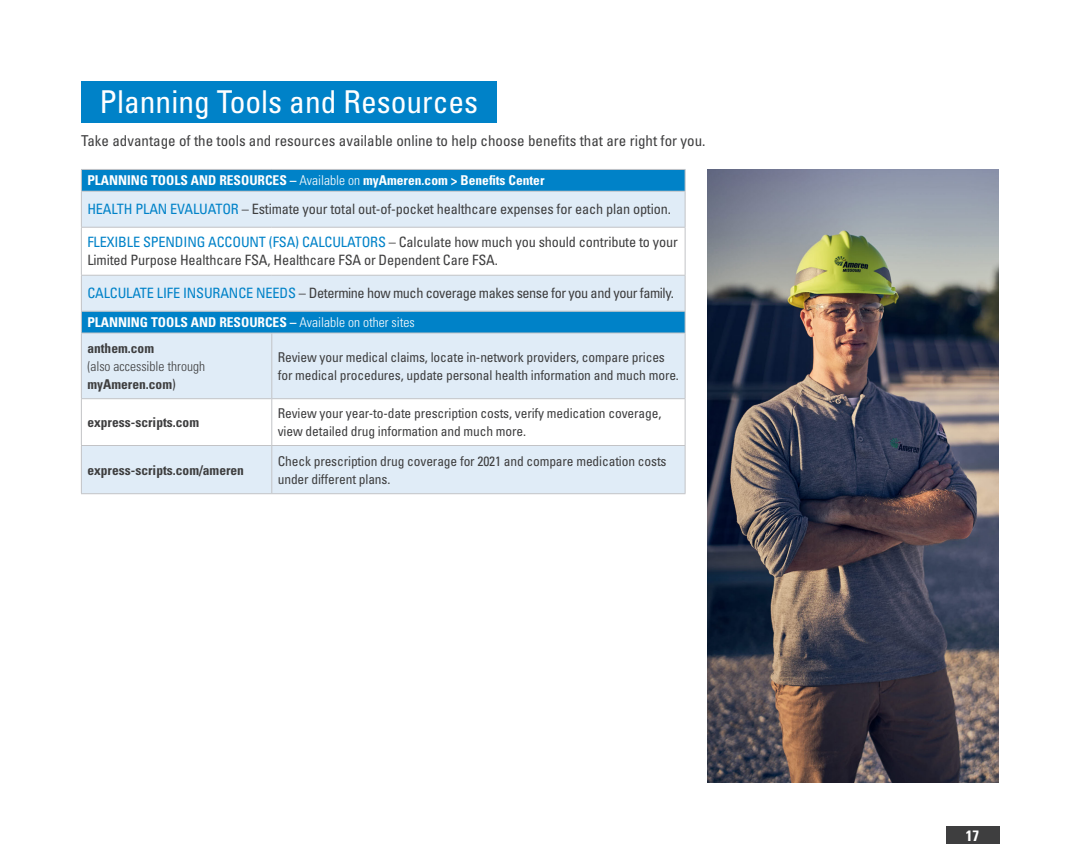
<style>
.page{position:relative;width:1080px;height:864px;background:#fff}
.page>*{position:absolute;margin:0;border:0;box-sizing:border-box;transform-origin:0 0}
.NEW_Subtitle_-_green{font:condensed 31.5px "Univers LT Std";color:#fff}
.New_Body_10_14{font:condensed 15px "Univers LT Std";color:#3e3e3f}
.t1{font:700 condensed 15px "Univers LT Std";color:#fff}
.Chart_body{font:condensed 14.25px/18px "Univers LT Std";letter-spacing:-.01em;color:#3e3e3f}
.Chart_body-2{font:condensed 14.25px "Univers LT Std";letter-spacing:-.03em;color:#3e3e3f}
.Chart_body-3{font:condensed 13.5px/18px "Univers LT Std";letter-spacing:-.01em;color:#3e3e3f}
.t2{font:700 condensed 13.5px "Univers LT Std";color:#fff}
.t3{font:700 condensed 13.5px/18px "Univers LT Std";color:#3e3e3f}
.s1{font-weight:300}
.s2{color:#0082c8}
.s3{font-weight:400}
</style>
<div class="page">
<div style="left:946px;top:826px;width:54px;height:18px;background:#3e3e3f"></div>
<div style="left:82px;top:170px;width:603px;height:21px;background:#0082c8"></div>
<svg style="left:82px;top:192px;width:603px;height:301px;fill:#e0ecf7"></svg>
<hr style="left:81px;top:169px;width:191px;height:1px;background:#c2c3c6">
<svg style="left:81px;top:170px;width:1px;height:21px"></svg>
<hr style="left:272px;top:169px;width:413px;height:1px;background:#c2c3c6">
<svg style="left:685px;top:170px;width:1px;height:21px"></svg>
<hr style="left:81px;top:192px;width:1px;height:35px;background:#c2c3c6">
<hr style="left:685px;top:192px;width:1px;height:35px;background:#c2c3c6">
<hr style="left:81px;top:228px;width:1px;height:47px;background:#c2c3c6">
<hr style="left:685px;top:228px;width:1px;height:47px;background:#c2c3c6">
<hr style="left:81px;top:276px;width:1px;height:35px;background:#c2c3c6">
<hr style="left:685px;top:276px;width:1px;height:35px;background:#c2c3c6">
<hr style="left:81px;top:191px;width:191px;height:1px;background:#c2c3c6">
<hr style="left:272px;top:191px;width:413px;height:1px;background:#c2c3c6">
<hr style="left:81px;top:227px;width:191px;height:1px;background:#c2c3c6">
<hr style="left:272px;top:227px;width:413px;height:1px;background:#c2c3c6">
<hr style="left:81px;top:275px;width:191px;height:1px;background:#c2c3c6">
<hr style="left:272px;top:275px;width:413px;height:1px;background:#c2c3c6">
<hr style="left:81px;top:311px;width:191px;height:1px;background:#c2c3c6">
<svg style="left:81px;top:312px;width:1px;height:21px"></svg>
<hr style="left:272px;top:311px;width:413px;height:1px;background:#c2c3c6">
<svg style="left:685px;top:312px;width:1px;height:21px"></svg>
<hr style="left:81px;top:333px;width:191px;height:1px;background:#c2c3c6">
<hr style="left:81px;top:333px;width:1px;height:65px;background:#c2c3c6">
<hr style="left:272px;top:333px;width:413px;height:1px;background:#c2c3c6">
<hr style="left:271px;top:333px;width:1px;height:65px;background:#c2c3c6">
<hr style="left:685px;top:333px;width:1px;height:65px;background:#c2c3c6">
<hr style="left:81px;top:398px;width:191px;height:1px;background:#c2c3c6">
<hr style="left:81px;top:399px;width:1px;height:46px;background:#c2c3c6">
<hr style="left:272px;top:398px;width:413px;height:1px;background:#c2c3c6">
<hr style="left:271px;top:399px;width:1px;height:46px;background:#c2c3c6">
<hr style="left:685px;top:399px;width:1px;height:46px;background:#c2c3c6">
<hr style="left:81px;top:445px;width:191px;height:1px;background:#c2c3c6">
<hr style="left:81px;top:446px;width:1px;height:47px;background:#c2c3c6">
<hr style="left:272px;top:445px;width:413px;height:1px;background:#c2c3c6">
<hr style="left:271px;top:446px;width:1px;height:47px;background:#c2c3c6">
<hr style="left:685px;top:446px;width:1px;height:47px;background:#c2c3c6">
<hr style="left:81px;top:493px;width:191px;height:1px;background:#c2c3c6">
<hr style="left:272px;top:493px;width:413px;height:1px;background:#c2c3c6">
<img style="left:707px;top:169px;width:291px;height:614px">
<div style="left:81px;top:81px;width:416px;height:41px;background:#0082c8"></div>
<p class="NEW_Subtitle_-_green" style="left:100px;top:82px;width:380px">Planning Tools and Resources</p>
<p class="New_Body_10_14" style="left:81px;top:131px;width:626px">Take advantage of the tools and resources available online to help choose benefits that are right for you.</p>
<p class="t2" style="left:87px;top:172px;width:459px">PLANNING TOOLS AND RESOURCES – <span class="s1">Available on</span> myAmeren.com &gt; Benefits Center</p>
<p class="Chart_body" style="left:87px;top:200px;width:585px"><span class="s2">HEALTH PLAN EVALUATOR</span> – Estimate your total out-of-pocket healthcare expenses for each plan option.</p>
<p class="Chart_body" style="left:87px;top:233px;width:592px"><span class="s2">FLEXIBLE SPENDING ACCOUNT (FSA) CALCULATORS</span> – Calculate how much you should contribute to your<br>Limited Purpose Healthcare FSA, Healthcare FSA or Dependent Care FSA.</p>
<p class="Chart_body-2" style="left:87px;top:284px;width:588px"><span class="s2">CALCULATE LIFE INSURANCE NEEDS</span> – Determine how much coverage makes sense for you and your family.</p>
<p class="t2" style="left:87px;top:314px;width:329px">PLANNING TOOLS AND RESOURCES – <span class="s1">Available on other sites</span></p>
<p class="t3" style="left:87px;top:339px;width:119px">anthem.com<br><span class="s1">(also accessible through </span>myAmeren.com<span class="s3">)</span></p>
<p class="Chart_body-3" style="left:278px;top:348px;width:403px">Review your medical claims, locate in-network providers, compare prices for medical procedures, update personal health information and much more.</p>
<p class="t3" style="left:87px;top:413px;width:113px">express-scripts.com</p>
<p class="Chart_body-3" style="left:278px;top:404px;width:385px">Review your year-to-date prescription costs, verify medication coverage, view detailed drug information and much more.</p>
<p class="t3" style="left:87px;top:461px;width:158px">express-scripts.com/ameren</p>
<p class="Chart_body-3" style="left:278px;top:452px;width:390px">Check prescription drug coverage for 2021 and compare medication costs under different plans.</p>
<p class="t1" style="left:966px;top:826px;width:15px">17</p>
</div>
